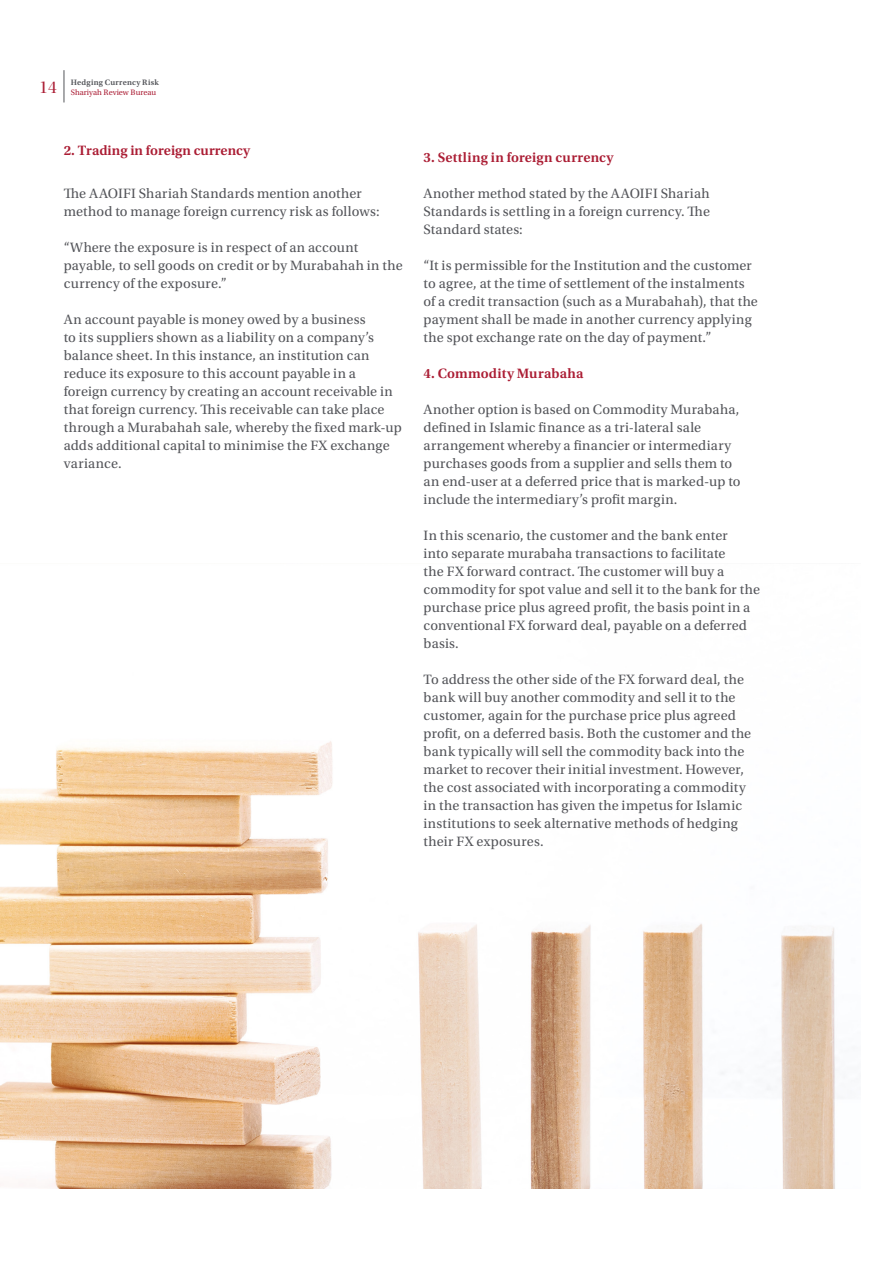
<style>
.page{position:relative;width:893px;height:1263px;background:#fff}
.page>*{position:absolute;margin:0;border:0;box-sizing:border-box;transform-origin:0 0}
.Body_text_Utopia{font:14.25px/18px "Utopia Std";letter-spacing:.01em;color:#54555a}
.Body_text_Utopia-2{font:600 14.25px "Utopia Std";letter-spacing:.01em;color:#ab1d34}
.Sub_Heading_Level_03{font:600 14.25px "Utopia Std";color:#ab1d34}
.t1{font:8.25px/10.2px "Utopia Std";color:#ab1d34;text-align:right}
.s1{font-weight:600;color:#54555a}
</style>
<div class="page">
<hr style="left:64px;top:70px;width:1px;height:32px;background:#54555a">
<img style="left:0;top:741px;width:836px;height:448px">
<p class="t1" style="left:39px;top:77px;width:121px"><span class="s1">Hedging Currency Risk<br></span><sup>14</sup> Shariyah Review Bureau</p>
<p class="Sub_Heading_Level_03" style="left:64px;top:142px;width:188px">2. Trading in foreign currency</p>
<p class="Body_text_Utopia" style="left:64px;top:185px;width:317px">The AAOIFI Shariah Standards mention another method to manage foreign currency risk as follows:</p>
<p class="Body_text_Utopia" style="left:64px;top:239px;width:340px">“Where the exposure is in respect of an account payable, to sell goods on credit or by Murabahah in the currency of the exposure.”</p>
<p class="Body_text_Utopia" style="left:64px;top:311px;width:340px">An account payable is money owed by a business<br>to its suppliers shown as a liability on a company’s balance sheet. In this instance, an institution can reduce its exposure to this account payable in a foreign currency by creating an account receivable in that foreign currency. This receivable can take place through a Murabahah sale, whereby the fixed mark-up adds additional capital to minimise the FX exchange variance.</p>
<p class="Body_text_Utopia-2" style="left:424px;top:149px;width:191px">3. Settling in foreign currency</p>
<p class="Body_text_Utopia" style="left:424px;top:185px;width:288px;text-align:justify">Another method stated by the AAOIFI Shariah Standards is settling in a foreign currency. The Standard states:</p>
<p class="Body_text_Utopia" style="left:424px;top:257px;width:336px">“It is permissible for the Institution and the customer to agree, at the time of settlement of the instalments of a credit transaction (such as a Murabahah), that the payment shall be made in another currency applying the spot exchange rate on the day of payment.”</p>
<p class="Body_text_Utopia-2" style="left:424px;top:365px;width:161px">4. Commodity Murabaha</p>
<p class="Body_text_Utopia" style="left:424px;top:401px;width:319px">Another option is based on Commodity Murabaha, defined in Islamic finance as a tri-lateral sale arrangement whereby a financier or intermediary purchases goods from a supplier and sells them to an end-user at a deferred price that is marked-up to include the intermediary’s profit margin.</p>
<p class="Body_text_Utopia" style="left:424px;top:527px;width:338px">In this scenario, the customer and the bank enter<br>into separate murabaha transactions to facilitate<br>the FX forward contract. The customer will buy a commodity for spot value and sell it to the bank for the purchase price plus agreed profit, the basis point in a conventional FX forward deal, payable on a deferred basis.</p>
<p class="Body_text_Utopia" style="left:424px;top:671px;width:329px">To address the other side of the FX forward deal, the bank will buy another commodity and sell it to the customer, again for the purchase price plus agreed profit, on a deferred basis. Both the customer and the bank typically will sell the commodity back into the market to recover their initial investment. However, the cost associated with incorporating a commodity in the transaction has given the impetus for Islamic institutions to seek alternative methods of hedging their FX exposures.</p>
</div>
